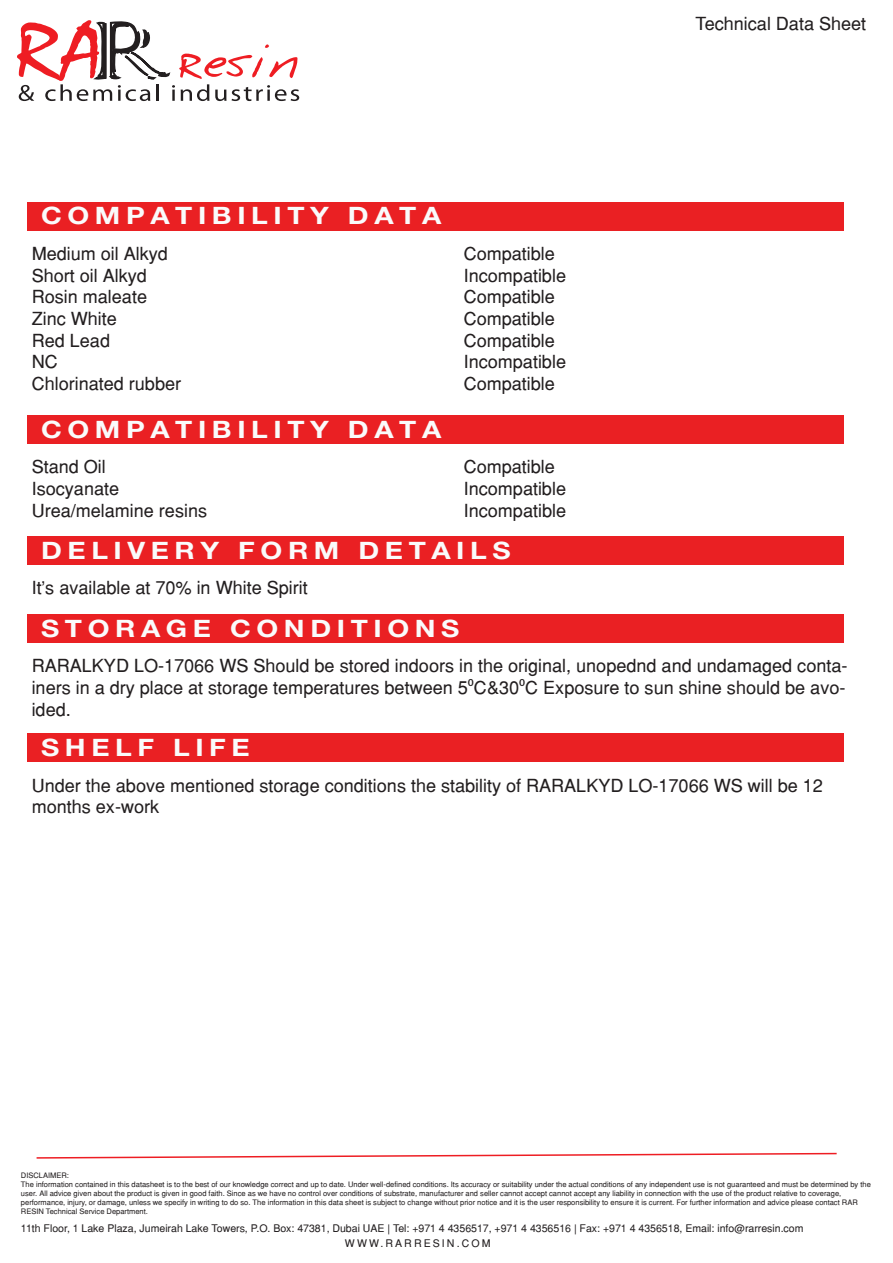
<style>
.page{position:relative;width:893px;height:1263px;background:#fff}
.page>*{position:absolute;margin:0;border:0;box-sizing:border-box;transform-origin:0 0}
.t1{font:700 24px "Helvetica Neue LT Pro";letter-spacing:.2em;color:#fafbfb;scale:1.17 1}
.t2{font:18px/21.6px "Helvetica";color:#231f20;text-align:justify}
.t3{font:10.5px/15px "Helvetica";color:#231f20}
.t4{font:7.5px/9px "Helvetica";color:#231f20}
.s1{font-family:"Myriad Pro"}
</style>
<div class="page">
<div style="left:28px;top:202px;width:816px;height:28px;background:#ea2023"></div>
<svg style="left:36px;top:1152px;width:801px;height:7px"></svg>
<svg style="left:17px;top:20px;width:282px;height:81px"></svg>
<div style="left:28px;top:415px;width:816px;height:28px;background:#ea2023"></div>
<div style="left:28px;top:536px;width:816px;height:28px;background:#ea2023"></div>
<div style="left:28px;top:614px;width:816px;height:28px;background:#ea2023"></div>
<div style="left:28px;top:733px;width:816px;height:28px;background:#ea2023"></div>
<h1 class="t1" style="left:41px;top:201px;width:343px">COMPATIBILITY DATA</h1>
<h2 class="t2" style="left:696px;top:12px;width:172px">Technical Data Sheet</h2>
<h2 class="t2" style="left:32px;top:243px;width:138px">Medium oil Alkyd</h2>
<h2 class="t2" style="left:464px;top:243px;width:93px">Compatible</h2>
<h2 class="t2" style="left:32px;top:264px;width:117px">Short oil Alkyd</h2>
<h2 class="t2" style="left:464px;top:264px;width:104px">Incompatible</h2>
<h2 class="t2" style="left:32px;top:286px;width:117px">Rosin maleate</h2>
<h2 class="t2" style="left:464px;top:286px;width:93px">Compatible</h2>
<h2 class="t2" style="left:32px;top:308px;width:87px">Zinc White</h2>
<h2 class="t2" style="left:464px;top:308px;width:93px">Compatible</h2>
<h2 class="t2" style="left:32px;top:329px;width:80px">Red Lead</h2>
<h2 class="t2" style="left:464px;top:329px;width:93px">Compatible</h2>
<h2 class="t2" style="left:32px;top:351px;width:28px">NC</h2>
<h2 class="t2" style="left:464px;top:351px;width:104px">Incompatible</h2>
<h2 class="t2" style="left:32px;top:372px;width:151px">Chlorinated rubber</h2>
<h2 class="t2" style="left:464px;top:372px;width:93px">Compatible</h2>
<h1 class="t1" style="left:41px;top:414px;width:343px">COMPATIBILITY DATA</h1>
<h2 class="t2" style="left:32px;top:456px;width:76px">Stand Oil</h2>
<h2 class="t2" style="left:464px;top:456px;width:93px">Compatible</h2>
<h2 class="t2" style="left:32px;top:478px;width:89px">Isocyanate</h2>
<h2 class="t2" style="left:464px;top:478px;width:104px">Incompatible</h2>
<h2 class="t2" style="left:32px;top:499px;width:177px">Urea/melamine resins</h2>
<h2 class="t2" style="left:464px;top:499px;width:104px">Incompatible</h2>
<h1 class="t1" style="left:41px;top:535px;width:403px">DELIVERY FORM DETAILS</h1>
<h2 class="t2" style="left:32px;top:577px;width:277px">It's available at 70% in White Spirit</h2>
<h1 class="t1" style="left:41px;top:613px;width:359px">STORAGE CONDITIONS</h1>
<h2 class="t2" style="left:32px;top:655px;width:817px">RARALKYD LO-17066 WS Should be stored indoors in the original, unopednd and undamaged conta&shy;iners in a dry place at storage temperatures between 5<span class="s1">0</span>C&amp;30<span class="s1">0</span>C Exposure to sun shine should be avo&shy;ided.</h2>
<h1 class="t1" style="left:41px;top:732px;width:180px">SHELF LIFE</h1>
<h2 class="t2" style="left:32px;top:774px;width:793px">Under the above mentioned storage conditions the stability of RARALKYD LO-17066 WS will be 12 months ex-work</h2>
<p class="t4" style="left:21px;top:1170px;width:851px">DISCLAIMER:<br>The information contained in this datasheet is to the best of our knowledge correct and up to date. Under well-defined conditions. Its accuracy or suitability under the actual conditions of any independent use is not guaranteed and must be determined by the user. All advice given about the product is given in good faith. Since as we have no control over conditions of substrate, manufacturer and seller cannot accept cannot accept any liability in connection with the use of the product relative to coverage, performance, injury, or damage, unless we specify in writing to do so. The information in this data sheet is subject to change without prior notice and it is the user responsibility to ensure it is current. For further information and advice please contact RAR RESIN Technical Service Department.</p>
<h3 class="t3" style="left:345px;top:1221px;width:460px;text-indent:-324px">11th Floor, 1 Lake Plaza, Jumeirah Lake Towers, P.O. Box: 47381, Dubai UAE | Tel: +971 4 4356517, +971 4 4356516 | Fax: +971 4 4356518, Email: info@rarresin.com<br>WWW.RARRESIN.COM</h3>
</div>
